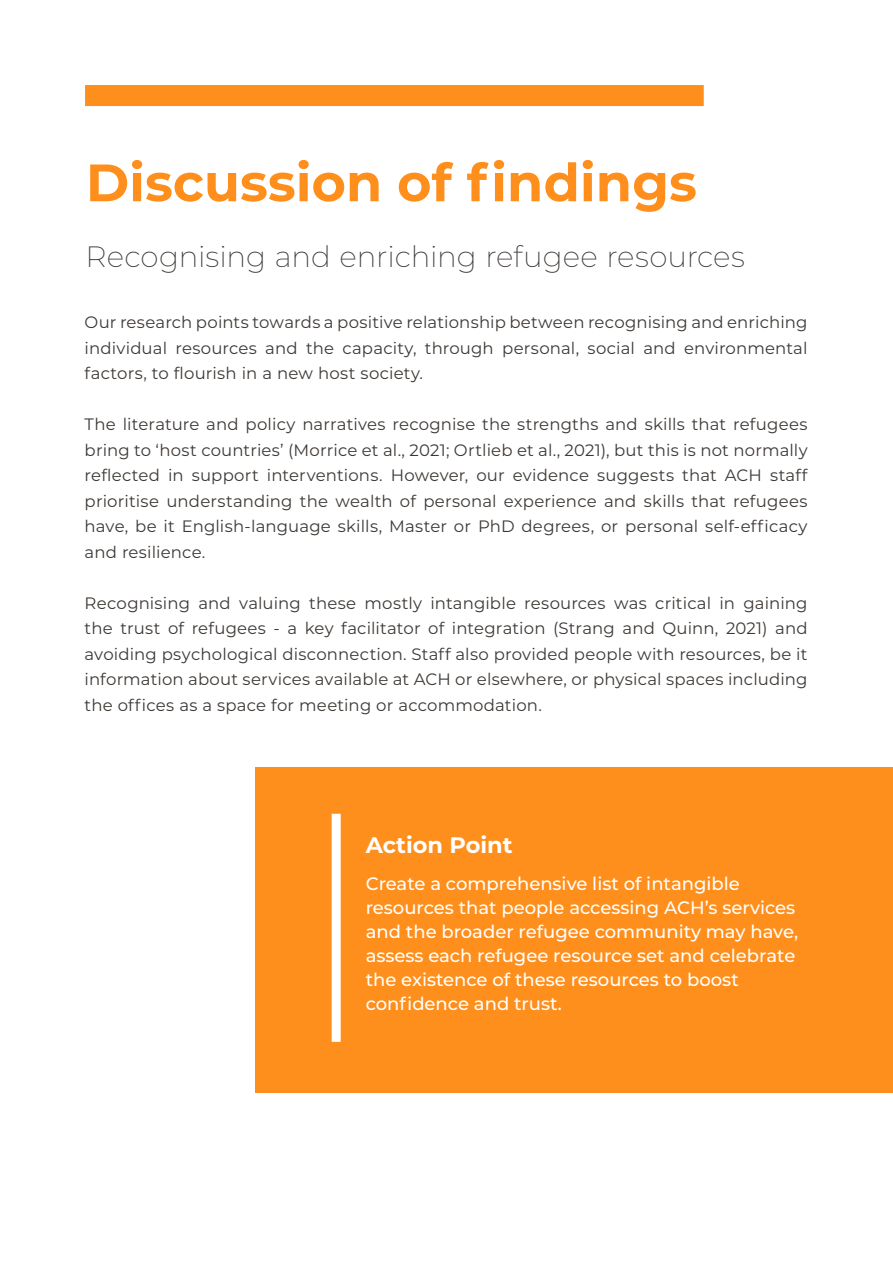
<style>
.page{position:relative;width:893px;height:1263px;background:#fff}
.page>*{position:absolute;margin:0;border:0;box-sizing:border-box;transform-origin:0 0}
.Section_Heading{font:700 52.5px "Montserrat";color:#ff8f1c}
.Emphasis{font:200 29.4px "Montserrat";color:#3d3834}
.t1{font:700 22.5px "Montserrat";color:#fff}
.t2{font:500 18px/24px "Montserrat";color:#fff}
.Body_Copy{font:16.5px/25.5px "Montserrat";letter-spacing:.01em;color:#3d3834;text-align:justify}
</style>
<div class="page">
<div style="left:255px;top:767px;width:638px;height:326px;background:#ff8f1c"></div>
<div style="left:85px;top:85px;width:619px;height:21px;background:#ff8f1c"></div>
<div style="left:332px;top:814px;width:9px;height:228px;background:#fff"></div>
<p class="Section_Heading" style="left:86px;top:145px;width:613px">Discussion of findings</p>
<p class="Emphasis" style="left:85px;top:237px;width:661px">Recognising and enriching refugee resources</p>
<p class="Body_Copy" style="left:85px;top:309px;width:724px">Our research points towards a positive relationship between recognising and enriching individual resources and the capacity, through personal, social and environmental factors, to flourish in a new host society.</p>
<p class="Body_Copy" style="left:85px;top:411px;width:724px">The literature and policy narratives recognise the strengths and skills that refugees bring to ‘host countries’ (Morrice et al., 2021; Ortlieb et al., 2021), but this is not normally reflected in support interventions. However, our evidence suggests that ACH staff prioritise understanding the wealth of personal experience and skills that refugees have, be it English-language skills, Master or PhD degrees, or personal self-efficacy and resilience.</p>
<p class="Body_Copy" style="left:85px;top:590px;width:724px">Recognising and valuing these mostly intangible resources was critical in gaining the trust of refugees - a key facilitator of integration (Strang and Quinn, 2021) and avoiding psychological disconnection. Staff also provided people with resources, be it information about services available at ACH or elsewhere, or physical spaces including the offices as a space for meeting or accommodation.</p>
<p class="t1" style="left:366px;top:828px;width:148px">Action Point</p>
<p class="t2" style="left:366px;top:871px;width:434px">Create a comprehensive list of intangible resources that people accessing ACH’s services and the broader refugee community may have, assess each refugee resource set and celebrate the existence of these resources to boost confidence and trust.</p>
</div>
